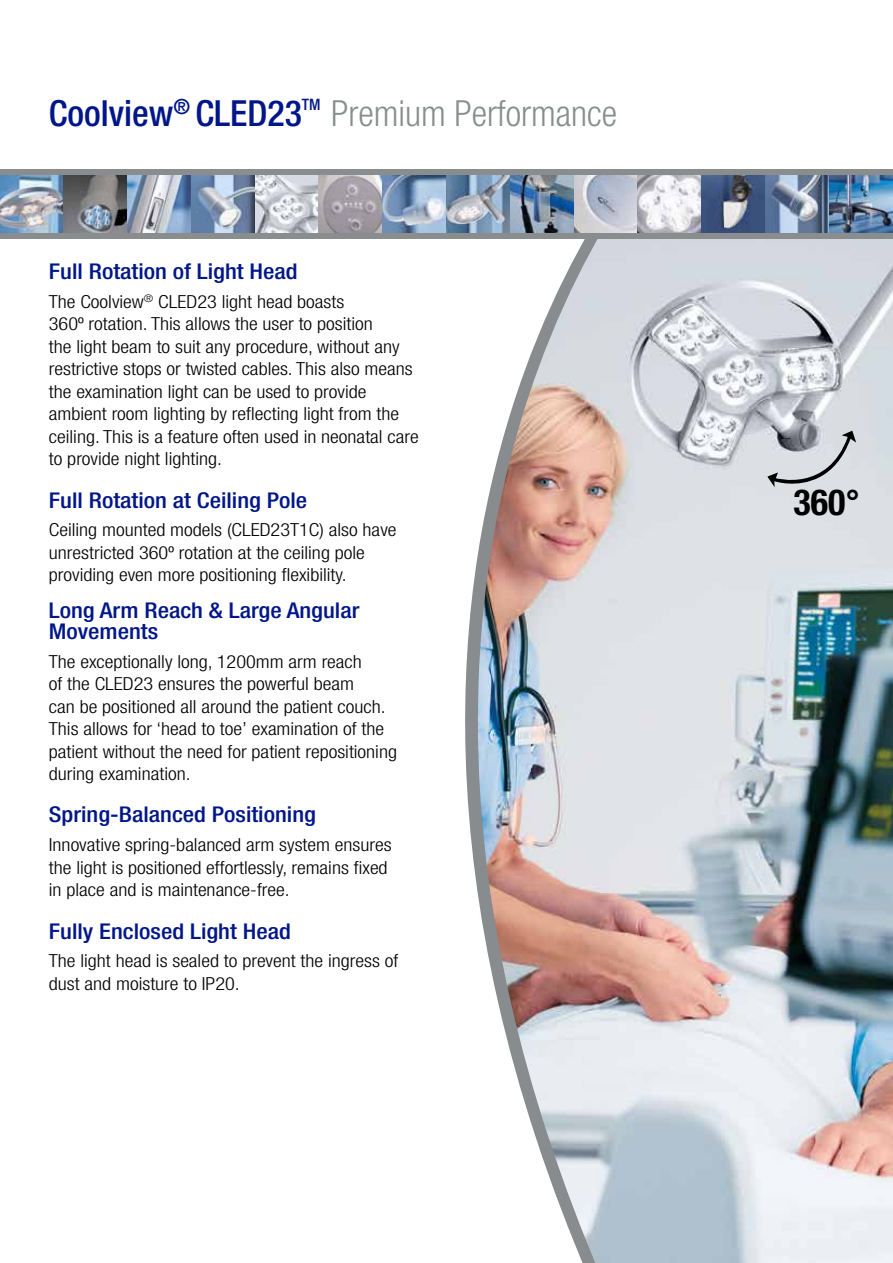
<style>
.page{position:relative;width:893px;height:1263px;background:#fff}
.page>*{position:absolute;margin:0;border:0;box-sizing:border-box;transform-origin:0 0}
.t1{font:300 condensed 36px "Helvetica Neue";color:#898d8e}
.t2{font:500 condensed 36px "Helvetica Neue";color:#001689}
.t3{font:700 condensed 36px "Helvetica Neue";color:#000}
.t4{font:500 condensed 21.75px/21px "Helvetica Neue";color:#001689;scale:1.13 1}
.t5{font:300 condensed 18px/22.5px "Helvetica Neue";color:#000;scale:1.13 1}
.t6{font:500 condensed 15.75px "Helvetica Neue";color:#001689}
</style>
<div class="page">
<img style="left:695px;top:238px;width:198px;height:1025px">
<svg style="left:684px;top:238px;width:11px;height:1025px;fill:#dedfe4"></svg>
<svg style="left:671px;top:238px;width:11px;height:1025px;fill:#dedfe5"></svg>
<svg style="left:661px;top:238px;width:10px;height:1025px;fill:#dedfe4"></svg>
<svg style="left:321px;top:238px;width:340px;height:1025px"></svg>
<svg style="left:767px;top:431px;width:89px;height:58px"></svg>
<img style="left:0;top:174px;width:64px;height:59px">
<svg style="left:64px;top:174px;width:64px;height:59px"></svg>
<svg style="left:128px;top:174px;width:63px;height:59px"></svg>
<svg style="left:191px;top:174px;width:64px;height:59px"></svg>
<svg style="left:255px;top:174px;width:64px;height:59px"></svg>
<svg style="left:319px;top:174px;width:64px;height:59px;fill:#a49da4"></svg>
<svg style="left:383px;top:174px;width:63px;height:59px"></svg>
<svg style="left:446px;top:174px;width:64px;height:59px"></svg>
<img style="left:510px;top:174px;width:64px;height:59px">
<svg style="left:574px;top:174px;width:64px;height:59px"></svg>
<img style="left:638px;top:174px;width:64px;height:59px">
<img style="left:702px;top:174px;width:63px;height:59px">
<svg style="left:765px;top:174px;width:64px;height:59px"></svg>
<img style="left:829px;top:174px;width:64px;height:59px">
<div style="left:0;top:169px;width:893px;height:5px;background:#898d8e"></div>
<div style="left:0;top:233px;width:893px;height:5px;background:#898d8e"></div>
<h1 class="t2" style="left:49px;top:92px;width:255px">Coolview<sup>®</sup> CLED23</h1>
<p class="t6" style="left:302px;top:95px;width:20px">TM</p>
<h1 class="t1" style="left:331px;top:93px;width:288px">Premium Performance</h1>
<p class="t4" style="left:49px;top:260px;width:222px">Full Rotation of Light Head</p>
<p class="t5" style="left:49px;top:290px;width:329px">The Coolview<sup>®</sup> CLED23 light head boasts<br>360º rotation. This allows the user to position<br>the light beam to suit any procedure, without any restrictive stops or twisted cables. This also means the examination light can be used to provide ambient room lighting by reflecting light from the ceiling. This is a feature often used in neonatal care to provide night lighting.</p>
<p class="t4" style="left:49px;top:489px;width:230px">Full Rotation at Ceiling Pole</p>
<p class="t5" style="left:49px;top:519px;width:309px">Ceiling mounted models (CLED23T1C) also have unrestricted 360º rotation at the ceiling pole providing even more positioning flexibility.</p>
<p class="t4" style="left:49px;top:599px;width:276px">Long Arm Reach &amp; Large Angular<br>Movements</p>
<p class="t5" style="left:49px;top:650px;width:310px">The exceptionally long, 1200mm arm reach<br>of the CLED23 ensures the powerful beam<br>can be positioned all around the patient couch.<br>This allows for ‘head to toe’ examination of the patient without the need for patient repositioning during examination.</p>
<p class="t4" style="left:49px;top:804px;width:238px">Spring-Balanced Positioning</p>
<p class="t5" style="left:49px;top:833px;width:305px">Innovative spring-balanced arm system ensures the light is positioned effortlessly, remains fixed in place and is maintenance-free.</p>
<p class="t4" style="left:49px;top:920px;width:216px">Fully Enclosed Light Head</p>
<p class="t5" style="left:49px;top:950px;width:311px">The light head is sealed to prevent the ingress of dust and moisture to IP20.</p>
<h1 class="t3" style="left:794px;top:480px;width:68px">360°</h1>
</div>
